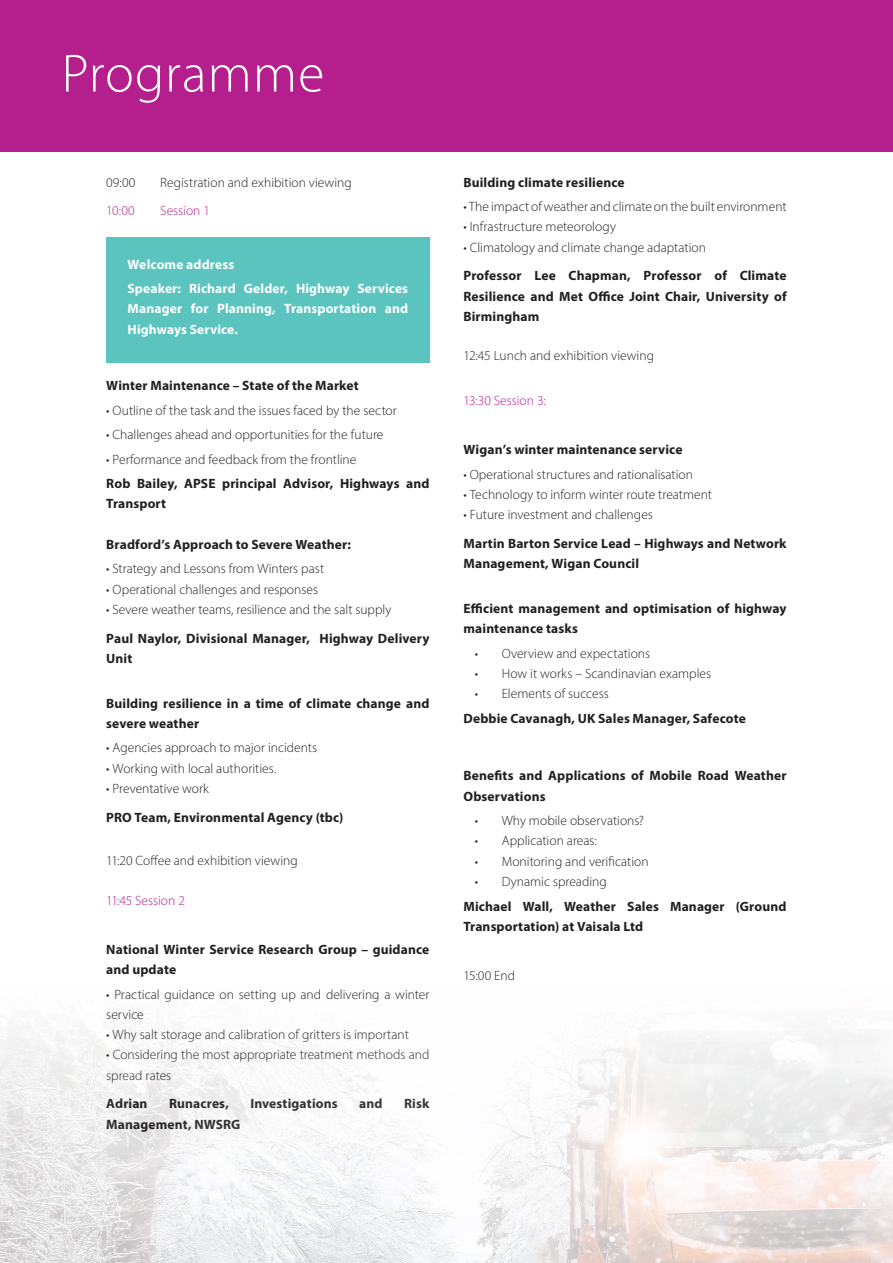
<style>
.page{position:relative;width:893px;height:1263px;background:#fff}
.page>*{position:absolute;margin:0;border:0;box-sizing:border-box;transform-origin:0 0}
.t1{font:300 54px "Myriad Pro";letter-spacing:.02em;color:#fff}
.Time{font:300 13.5px/20.2px "Myriad Pro";color:#231f20}
.Speaker{font:700 13.5px/20.2px "Myriad Pro";letter-spacing:.01em;color:#231f20}
.Speaker-2{font:700 13.5px/20.2px "Myriad Pro";letter-spacing:.01em;color:#fff;text-align:justify}
.Session{font:300 13.5px "Myriad Pro";color:#b41e8d}
</style>
<div class="page">
<img style="left:0;top:1026px;width:893px;height:237px">
<div style="left:0;top:0;width:893px;height:152px;background:#b41e8d"></div>
<div style="left:106px;top:237px;width:323px;height:126px;background:#5bc4be"></div>
<p class="t1" style="left:62px;top:41px;width:264px">Programme</p>
<p class="Time" style="left:106px;top:172px;width:31px">09:00</p>
<p class="Time" style="left:160px;top:172px;width:193px">Registration and exhibition viewing</p>
<p class="Session" style="left:106px;top:203px;width:30px">10:00</p>
<p class="Session" style="left:160px;top:203px;width:51px">Session 1</p>
<p class="Speaker-2" style="left:128px;top:253px;width:108px">Welcome address</p>
<p class="Speaker-2" style="left:128px;top:278px;width:282px">Speaker: Richard Gelder, Highway Services Manager for Planning, Transportation and Highways Service.</p>
<p class="Speaker" style="left:106px;top:375px;width:254px">Winter Maintenance – State of the Market</p>
<p class="Time" style="left:106px;top:400px;width:292px">• Outline of the task and the issues faced by the sector</p>
<p class="Time" style="left:106px;top:424px;width:279px">• Challenges ahead and opportunities for the future</p>
<p class="Time" style="left:106px;top:449px;width:252px">• Performance and feedback from the frontline</p>
<p class="Speaker" style="left:106px;top:473px;width:325px">Rob Bailey, APSE principal Advisor, Highways and<br>Transport</p>
<p class="Speaker" style="left:106px;top:534px;width:246px">Bradford’s Approach to Severe Weather:</p>
<p class="Time" style="left:106px;top:559px;width:219px">• Strategy and Lessons from Winters past</p>
<p class="Time" style="left:106px;top:579px;width:213px">• Operational challenges and responses</p>
<p class="Time" style="left:106px;top:599px;width:287px">• Severe weather teams, resilience and the salt supply</p>
<p class="Speaker" style="left:106px;top:627px;width:325px">Paul Naylor, Divisional Manager, Highway Delivery<br>Unit</p>
<p class="Speaker" style="left:106px;top:692px;width:325px">Building resilience in a time of climate change and severe weather</p>
<p class="Time" style="left:106px;top:738px;width:213px">• Agencies approach to major incidents</p>
<p class="Time" style="left:106px;top:758px;width:172px">• Working with local authorities.</p>
<p class="Time" style="left:106px;top:778px;width:104px">• Preventative work</p>
<p class="Speaker" style="left:106px;top:807px;width:238px">PRO Team, Environmental Agency (tbc)</p>
<p class="Time" style="left:106px;top:851px;width:193px">11:20 Coffee and exhibition viewing</p>
<p class="Session" style="left:106px;top:892px;width:80px">11:45 Session 2</p>
<p class="Speaker" style="left:106px;top:939px;width:325px">National Winter Service Research Group – guidance and update</p>
<p class="Time" style="left:106px;top:984px;width:325px">• Practical guidance on setting up and delivering a winter service</p>
<p class="Time" style="left:106px;top:1024px;width:304px">• Why salt storage and calibration of gritters is important</p>
<p class="Time" style="left:106px;top:1044px;width:325px">• Considering the most appropriate treatment methods and spread rates</p>
<p class="Speaker" style="left:106px;top:1093px;width:43px">Adrian</p>
<p class="Speaker" style="left:169px;top:1093px;width:61px">Runacres,</p>
<p class="Speaker" style="left:250px;top:1093px;width:89px">Investigations</p>
<p class="Speaker" style="left:359px;top:1093px;width:25px">and</p>
<p class="Speaker" style="left:404px;top:1093px;width:27px">Risk</p>
<p class="Speaker" style="left:106px;top:1113px;width:136px">Management, NWSRG</p>
<p class="Speaker" style="left:463px;top:171px;width:163px">Building climate resilience</p>
<p class="Time" style="left:463px;top:196px;width:325px">• The impact of weather and climate on the built environment</p>
<p class="Time" style="left:463px;top:217px;width:154px">• Infrastructure meteorology</p>
<p class="Time" style="left:463px;top:237px;width:244px">• Climatology and climate change adaptation</p>
<p class="Speaker" style="left:463px;top:265px;width:325px;text-align:justify">Professor Lee Chapman, Professor of Climate Resilience and Met Office Joint Chair, University of Birmingham</p>
<p class="Time" style="left:463px;top:345px;width:192px">12:45 Lunch and exhibition viewing</p>
<p class="Session" style="left:463px;top:393px;width:84px">13:30 Session 3:</p>
<p class="Speaker" style="left:463px;top:439px;width:220px">Wigan’s winter maintenance service</p>
<p class="Time" style="left:463px;top:464px;width:231px">• Operational structures and rationalisation</p>
<p class="Time" style="left:463px;top:484px;width:250px">• Technology to inform winter route treatment</p>
<p class="Time" style="left:463px;top:505px;width:191px">• Future investment and challenges</p>
<p class="Speaker" style="left:463px;top:533px;width:325px">Martin Barton Service Lead – Highways and Network<br>Management, Wigan Council</p>
<p class="Speaker" style="left:463px;top:598px;width:325px">Efficient management and optimisation of highway maintenance tasks</p>
<p class="Time" style="left:475px;top:643px;width:177px">• Overview and expectations</p>
<p class="Time" style="left:475px;top:663px;width:238px">• How it works – Scandinavian examples</p>
<p class="Time" style="left:475px;top:684px;width:135px">• Elements of success</p>
<p class="Speaker" style="left:463px;top:708px;width:284px">Debbie Cavanagh, UK Sales Manager, Safecote</p>
<p class="Speaker" style="left:463px;top:765px;width:325px">Benefits and Applications of Mobile Road Weather<br>Observations</p>
<p class="Time" style="left:475px;top:810px;width:171px">• Why mobile observations?</p>
<p class="Time" style="left:475px;top:831px;width:123px">• Application areas:</p>
<p class="Time" style="left:475px;top:851px;width:175px">• Monitoring and verification</p>
<p class="Time" style="left:475px;top:871px;width:133px">• Dynamic spreading</p>
<p class="Speaker" style="left:463px;top:895px;width:325px">Michael Wall, Weather Sales Manager (Ground<br>Transportation) at Vaisala Ltd</p>
<p class="Time" style="left:463px;top:965px;width:53px">15:00 End</p>
</div>
